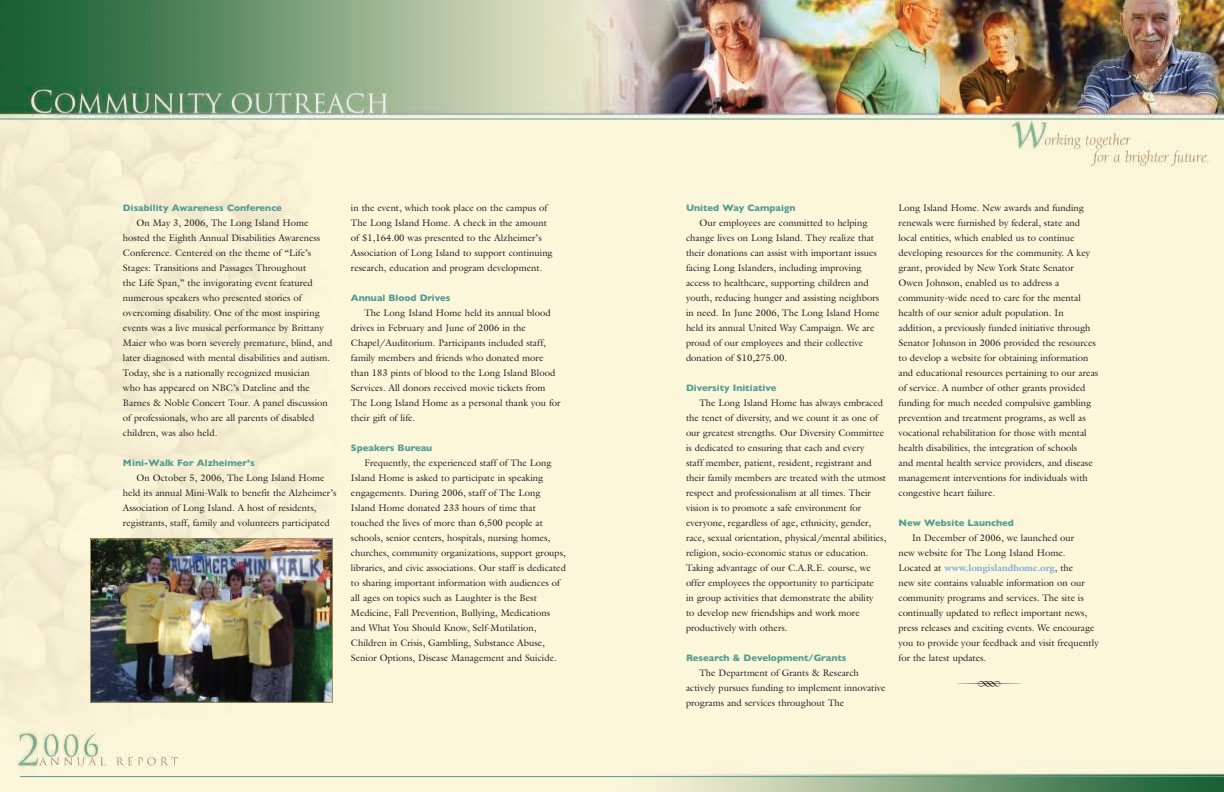
<style>
.page{position:relative;width:1224px;height:792px;background:#fff}
.page>*{position:absolute;margin:0;border:0;box-sizing:border-box;transform-origin:0 0}
.t1{font:36px "Type Embellishments One Let Plain";color:#231f20}
.t2{font:9.5px/15px "Galliard";color:#231f20}
.t3{font:700 9.5px "Gill Sans";color:#539d93}
.s1{font-weight:700;color:#73a9da}
</style>
<div class="page">
<img style="left:0;top:0;width:1224px;height:792px">
<hr style="left:20px;top:776px;width:1204px;height:1px;background:#539d93">
<hr style="left:0;top:119px;width:1224px;height:1px;background:#539d93">
<img style="left:92px;top:540px;width:239px;height:161px">
<div style="left:90px;top:538px;width:243px;height:165px;border:1px solid #948f63"></div>
<p class="t3" style="left:123px;top:202px;width:160px">Disability Awareness Conference</p>
<p class="t2" style="left:123px;top:215px;width:211px;text-indent:13px">On May 3, 2006, The Long Island Home hosted the Eighth Annual Disabilities Awareness Conference. Centered on the theme of “Life’s Stages: Transitions and Passages Throughout<br>the Life Span,” the invigorating event featured numerous speakers who presented stories of overcoming disability. One of the most inspiring events was a live musical performance by Brittany Maier who was born severely premature, blind, and later diagnosed with mental disabilities and autism.<br>Today, she is a nationally recognized musician<br>who has appeared on NBC’s Dateline and the Barnes &amp; Noble Concert Tour. A panel discussion of professionals, who are all parents of disabled children, was also held.</p>
<p class="t3" style="left:123px;top:457px;width:133px">Mini-Walk For Alzheimer’s</p>
<p class="t2" style="left:123px;top:470px;width:215px;text-indent:13px">On October 5, 2006, The Long Island Home held its annual Mini-Walk to benefit the Alzheimer’s Association of Long Island. A host of residents, registrants, staff, family and volunteers participated</p>
<p class="t2" style="left:351px;top:200px;width:203px">in the event, which took place on the campus of The Long Island Home. A check in the amount of $1,164.00 was presented to the Alzheimer’s Association of Long Island to support continuing research, education and program development.</p>
<p class="t3" style="left:351px;top:292px;width:101px">Annual Blood Drives</p>
<p class="t2" style="left:351px;top:305px;width:211px;text-indent:13px">The Long Island Home held its annual blood drives in February and June of 2006 in the Chapel/Auditorium. Participants included staff, family members and friends who donated more than 183 pints of blood to the Long Island Blood Services. All donors received movie tickets from The Long Island Home as a personal thank you for their gift of life.</p>
<p class="t3" style="left:351px;top:442px;width:83px">Speakers Bureau</p>
<p class="t2" style="left:351px;top:455px;width:217px;text-indent:13px">Frequently, the experienced staff of The Long Island Home is asked to participate in speaking engagements. During 2006, staff of The Long Island Home donated 233 hours of time that touched the lives of more than 6,500 people at schools, senior centers, hospitals, nursing homes, churches, community organizations, support groups, libraries, and civic associations. Our staff is dedicated to sharing important information with audiences of all ages on topics such as Laughter is the Best Medicine, Fall Prevention, Bullying, Medications and What You Should Know, Self-Mutilation, Children in Crisis, Gambling, Substance Abuse, Senior Options, Disease Management and Suicide.</p>
<p class="t3" style="left:686px;top:202px;width:111px">United Way Campaign</p>
<p class="t2" style="left:686px;top:215px;width:195px;text-indent:14px">Our employees are committed to helping change lives on Long Island. They realize that their donations can assist with important issues facing Long Islanders, including improving access to healthcare, supporting children and youth, reducing hunger and assisting neighbors in need. In June 2006, The Long Island Home held its annual United Way Campaign. We are proud of our employees and their collective donation of $10,275.00.</p>
<p class="t3" style="left:686px;top:382px;width:92px">Diversity Initiative</p>
<p class="t2" style="left:686px;top:395px;width:202px;text-indent:14px">The Long Island Home has always embraced the tenet of diversity, and we count it as one of our greatest strengths. Our Diversity Committee is dedicated to ensuring that each and every<br>staff member, patient, resident, registrant and their family members are treated with the utmost respect and professionalism at all times. Their vision is to promote a safe environment for everyone, regardless of age, ethnicity, gender, race, sexual orientation, physical/mental abilities, religion, socio-economic status or education.<br>Taking advantage of our C.A.R.E. course, we offer employees the opportunity to participate<br>in group activities that demonstrate the ability<br>to develop new friendships and work more productively with others.</p>
<p class="t3" style="left:686px;top:652px;width:162px">Research &amp; Development/Grants</p>
<p class="t2" style="left:686px;top:665px;width:201px;text-indent:14px">The Department of Grants &amp; Research actively pursues funding to implement innovative programs and services throughout The</p>
<p class="t2" style="left:898px;top:201px;width:201px">Long Island Home. New awards and funding renewals were furnished by federal, state and local entities, which enabled us to continue developing resources for the community. A key grant, provided by New York State Senator Owen Johnson, enabled us to address a community-wide need to care for the mental health of our senior adult population. In addition, a previously funded initiative through Senator Johnson in 2006 provided the resources to develop a website for obtaining information and educational resources pertaining to our areas of service. A number of other grants provided funding for much needed compulsive gambling prevention and treatment programs, as well as vocational rehabilitation for those with mental health disabilities, the integration of schools<br>and mental health service providers, and disease management interventions for individuals with congestive heart failure.</p>
<p class="t3" style="left:898px;top:518px;width:117px">New Website Launched</p>
<p class="t2" style="left:898px;top:531px;width:202px;text-indent:14px">In December of 2006, we launched our<br>new website for The Long Island Home.<br>Located at <span class="s1">www.longislandhome.org</span>, the<br>new site contains valuable information on our community programs and services. The site is continually updated to reflect important news, press releases and exciting events. We encourage you to provide your feedback and visit frequently for the latest updates.</p>
<h1 class="t1" style="left:956px;top:662px;width:68px">R</h1>
</div>
